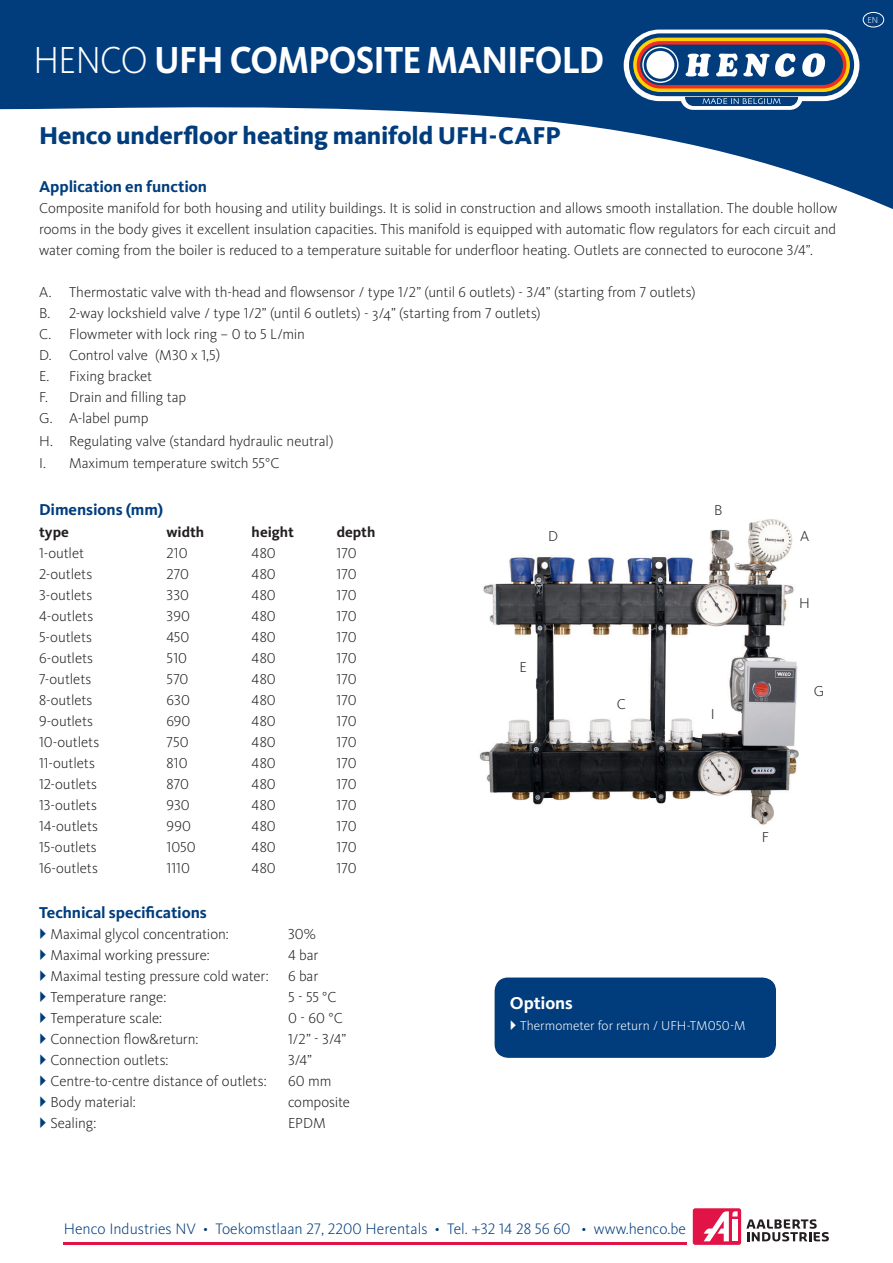
<style>
.page{position:relative;width:893px;height:1263px;background:#fff}
.page>*{position:absolute;margin:0;border:0;box-sizing:border-box;transform-origin:0 0}
.Basis{font:700 39px "Kievit OT";letter-spacing:-.025em;color:#fff;scale:.92 1}
.t1{font:800 37.5px "Kievit OT";letter-spacing:.01em;color:#fff}
.t2{font:800 25.2px "Kievit OT";letter-spacing:-.005em;color:#013d7d}
.t3{font:700 17.85px "Kievit OT";letter-spacing:-.005em;color:#fff}
.t4{font:700 16.35px "Kievit OT";letter-spacing:-.005em;color:#013d7d}
.t5{font:300 15.75px "Kievit OT";color:#013d7d}
.t6{font:300 15px "Kievit OT";letter-spacing:-.01em;color:#231f20}
.t7{font:300 14.85px/21px "Kievit OT";letter-spacing:-.005em;color:#231f20;text-align:justify}
.t8{font:700 14.85px "Kievit OT";color:#231f20}
.t9{font:300 13.35px "Kievit OT";letter-spacing:.005em;color:#fff}
.t10{font:300 9px "Kievit OT";color:#fff}
.s1{font-weight:300}
</style>
<div class="page">
<div style="left:0;top:0;width:893px;height:103px;background:#013d7d"></div>
<svg style="left:0;top:103px;width:893px;height:106px"></svg>
<svg style="left:624px;top:30px;width:235px;height:80px"></svg>
<div style="left:863px;top:12px;width:21px;height:15px;border:1px solid #fff;border-radius:50%"></div>
<img style="left:479px;top:519px;width:320px;height:306px">
<div style="left:495px;top:978px;width:280px;height:79px;background:#013d7d;border-radius:13px"></div>
<div style="left:495px;top:977px;width:281px;height:81px;border:2px solid #013d7d;border-radius:13px"></div>
<svg style="left:746px;top:1219px;width:83px;height:22px"></svg>
<div style="left:693px;top:1208px;width:48px;height:37px;background:#e21347;border-radius:2px"></div>
<svg style="left:704px;top:1211px;width:34px;height:30px"></svg>
<hr style="left:64px;top:1242px;width:623px;height:2px;background:#e21347">
<p class="Basis" style="left:34px;top:37px;width:622px"><span class="s1">HENCO</span> UFH COMPOSITE MANIFOLD</p>
<p class="t1" style="left:83px;top:46px;width:379px">SNELSELECTIE KAART</p>
<p class="t2" style="left:39px;top:121px;width:524px">Henco underfloor heating manifold UFH-CAFP</p>
<p class="t4" style="left:39px;top:177px;width:170px">Application en function</p>
<p class="t7" style="left:39px;top:198px;width:800px">Composite manifold for both housing and utility buildings. It is solid in construction and allows smooth installation. The double hollow rooms in the body gives it excellent insulation capacities. This manifold is equipped with automatic flow regulators for each circuit and water coming from the boiler is reduced to a temperature suitable for underfloor heating. Outlets are connected to eurocone 3/4”.</p>
<p class="t7" style="left:39px;top:282px;width:658px">A. Thermostatic valve with th-head and flowsensor / type 1/2” (until 6 outlets) - 3/4” (starting from 7 outlets)</p>
<p class="t7" style="left:39px;top:303px;width:503px">B. 2-way lockshield valve / type 1/2” (until 6 outlets) - 3/4” (starting from 7 outlets)</p>
<p class="t7" style="left:39px;top:324px;width:268px">C. Flowmeter with lock ring – 0 to 5 L/min</p>
<p class="t7" style="left:39px;top:345px;width:183px">D. Control valve (M30 x 1,5)</p>
<p class="t7" style="left:39px;top:366px;width:115px">E. Fixing bracket</p>
<p class="t7" style="left:39px;top:387px;width:149px">F. Drain and filling tap</p>
<p class="t7" style="left:39px;top:408px;width:111px">G. A-label pump</p>
<p class="t7" style="left:39px;top:430px;width:296px">H. Regulating valve (standard hydraulic neutral)</p>
<p class="t7" style="left:39px;top:453px;width:242px">I. Maximum temperature switch 55°C</p>
<p class="t4" style="left:39px;top:500px;width:126px">Dimensions (mm)</p>
<p class="t8" style="left:39px;top:523px;width:31px">type</p>
<p class="t8" style="left:167px;top:523px;width:39px">width</p>
<p class="t8" style="left:252px;top:523px;width:44px">height</p>
<p class="t8" style="left:337px;top:523px;width:40px">depth</p>
<p class="t7" style="left:39px;top:543px;width:47px">1-outlet</p>
<p class="t7" style="left:167px;top:543px;width:23px">210</p>
<p class="t7" style="left:252px;top:543px;width:26px">480</p>
<p class="t7" style="left:337px;top:543px;width:22px">170</p>
<p class="t7" style="left:39px;top:564px;width:55px">2-outlets</p>
<p class="t7" style="left:167px;top:564px;width:24px">270</p>
<p class="t7" style="left:252px;top:564px;width:26px">480</p>
<p class="t7" style="left:337px;top:564px;width:22px">170</p>
<p class="t7" style="left:39px;top:585px;width:55px">3-outlets</p>
<p class="t7" style="left:167px;top:585px;width:24px">330</p>
<p class="t7" style="left:252px;top:585px;width:26px">480</p>
<p class="t7" style="left:337px;top:585px;width:22px">170</p>
<p class="t7" style="left:39px;top:606px;width:56px">4-outlets</p>
<p class="t7" style="left:167px;top:606px;width:25px">390</p>
<p class="t7" style="left:252px;top:606px;width:26px">480</p>
<p class="t7" style="left:337px;top:606px;width:22px">170</p>
<p class="t7" style="left:39px;top:627px;width:55px">5-outlets</p>
<p class="t7" style="left:167px;top:627px;width:24px">450</p>
<p class="t7" style="left:252px;top:627px;width:26px">480</p>
<p class="t7" style="left:337px;top:627px;width:22px">170</p>
<p class="t7" style="left:39px;top:648px;width:56px">6-outlets</p>
<p class="t7" style="left:167px;top:648px;width:22px">510</p>
<p class="t7" style="left:252px;top:648px;width:26px">480</p>
<p class="t7" style="left:337px;top:648px;width:22px">170</p>
<p class="t7" style="left:39px;top:669px;width:54px">7-outlets</p>
<p class="t7" style="left:167px;top:669px;width:23px">570</p>
<p class="t7" style="left:252px;top:669px;width:26px">480</p>
<p class="t7" style="left:337px;top:669px;width:22px">170</p>
<p class="t7" style="left:39px;top:690px;width:55px">8-outlets</p>
<p class="t7" style="left:167px;top:690px;width:25px">630</p>
<p class="t7" style="left:252px;top:690px;width:26px">480</p>
<p class="t7" style="left:337px;top:690px;width:22px">170</p>
<p class="t7" style="left:39px;top:711px;width:56px">9-outlets</p>
<p class="t7" style="left:167px;top:711px;width:25px">690</p>
<p class="t7" style="left:252px;top:711px;width:26px">480</p>
<p class="t7" style="left:337px;top:711px;width:22px">170</p>
<p class="t7" style="left:39px;top:732px;width:62px">10-outlets</p>
<p class="t7" style="left:167px;top:732px;width:24px">750</p>
<p class="t7" style="left:252px;top:732px;width:26px">480</p>
<p class="t7" style="left:337px;top:732px;width:22px">170</p>
<p class="t7" style="left:39px;top:753px;width:58px">11-outlets</p>
<p class="t7" style="left:167px;top:753px;width:23px">810</p>
<p class="t7" style="left:252px;top:753px;width:26px">480</p>
<p class="t7" style="left:337px;top:753px;width:22px">170</p>
<p class="t7" style="left:39px;top:774px;width:60px">12-outlets</p>
<p class="t7" style="left:167px;top:774px;width:24px">870</p>
<p class="t7" style="left:252px;top:774px;width:26px">480</p>
<p class="t7" style="left:337px;top:774px;width:22px">170</p>
<p class="t7" style="left:39px;top:795px;width:60px">13-outlets</p>
<p class="t7" style="left:167px;top:795px;width:25px">930</p>
<p class="t7" style="left:252px;top:795px;width:26px">480</p>
<p class="t7" style="left:337px;top:795px;width:22px">170</p>
<p class="t7" style="left:39px;top:816px;width:61px">14-outlets</p>
<p class="t7" style="left:167px;top:816px;width:26px">990</p>
<p class="t7" style="left:252px;top:816px;width:26px">480</p>
<p class="t7" style="left:337px;top:816px;width:22px">170</p>
<p class="t7" style="left:39px;top:837px;width:59px">15-outlets</p>
<p class="t7" style="left:167px;top:837px;width:31px">1050</p>
<p class="t7" style="left:252px;top:837px;width:26px">480</p>
<p class="t7" style="left:337px;top:837px;width:22px">170</p>
<p class="t7" style="left:39px;top:858px;width:60px">16-outlets</p>
<p class="t7" style="left:167px;top:858px;width:25px">1110</p>
<p class="t7" style="left:252px;top:858px;width:26px">480</p>
<p class="t7" style="left:337px;top:858px;width:22px">170</p>
<p class="t4" style="left:39px;top:903px;width:169px">Technical specifications</p>
<p class="t6" style="left:50px;top:926px;width:180px">Maximal glycol concentration:</p>
<p class="t6" style="left:288px;top:926px;width:29px">30%</p>
<p class="t6" style="left:50px;top:947px;width:161px">Maximal working pressure:</p>
<p class="t6" style="left:288px;top:947px;width:32px">4 bar</p>
<p class="t6" style="left:50px;top:968px;width:220px">Maximal testing pressure cold water:</p>
<p class="t6" style="left:288px;top:968px;width:32px">6 bar</p>
<p class="t6" style="left:50px;top:989px;width:117px">Temperature range:</p>
<p class="t6" style="left:288px;top:989px;width:50px">5 - 55 °C</p>
<p class="t6" style="left:50px;top:1010px;width:113px">Temperature scale:</p>
<p class="t6" style="left:288px;top:1010px;width:56px">0 - 60 °C</p>
<p class="t6" style="left:50px;top:1031px;width:149px">Connection flow&amp;return:</p>
<p class="t6" style="left:288px;top:1031px;width:60px">1/2” - 3/4”</p>
<p class="t6" style="left:50px;top:1052px;width:120px">Connection outlets:</p>
<p class="t6" style="left:288px;top:1052px;width:25px">3/4”</p>
<p class="t6" style="left:50px;top:1073px;width:218px">Centre-to-centre distance of outlets:</p>
<p class="t6" style="left:288px;top:1073px;width:45px">60 mm</p>
<p class="t6" style="left:50px;top:1094px;width:87px">Body material:</p>
<p class="t6" style="left:288px;top:1094px;width:63px">composite</p>
<p class="t6" style="left:50px;top:1115px;width:47px">Sealing:</p>
<p class="t6" style="left:288px;top:1115px;width:39px">EPDM</p>
<p class="t7" style="left:714px;top:499px;width:10px">B</p>
<p class="t7" style="left:548px;top:525px;width:12px">D</p>
<p class="t7" style="left:800px;top:526px;width:11px">A</p>
<p class="t7" style="left:799px;top:593px;width:12px">H</p>
<p class="t7" style="left:519px;top:657px;width:9px">E</p>
<p class="t7" style="left:814px;top:681px;width:12px">G</p>
<p class="t7" style="left:617px;top:694px;width:11px">C</p>
<p class="t7" style="left:711px;top:704px;width:5px">I</p>
<p class="t7" style="left:762px;top:827px;width:9px">F</p>
<p class="t3" style="left:510px;top:992px;width:64px">Options</p>
<p class="t9" style="left:520px;top:1018px;width:227px">Thermometer for return / UFH-TM050-M</p>
<p class="t10" style="left:867px;top:15px;width:12px">EN</p>
<p class="t5" style="left:64px;top:1219px;width:624px">Henco Industries NV • Toekomstlaan 27, 2200 Herentals • Tel. +32 14 28 56 60 • www.henco.be</p>
</div>
